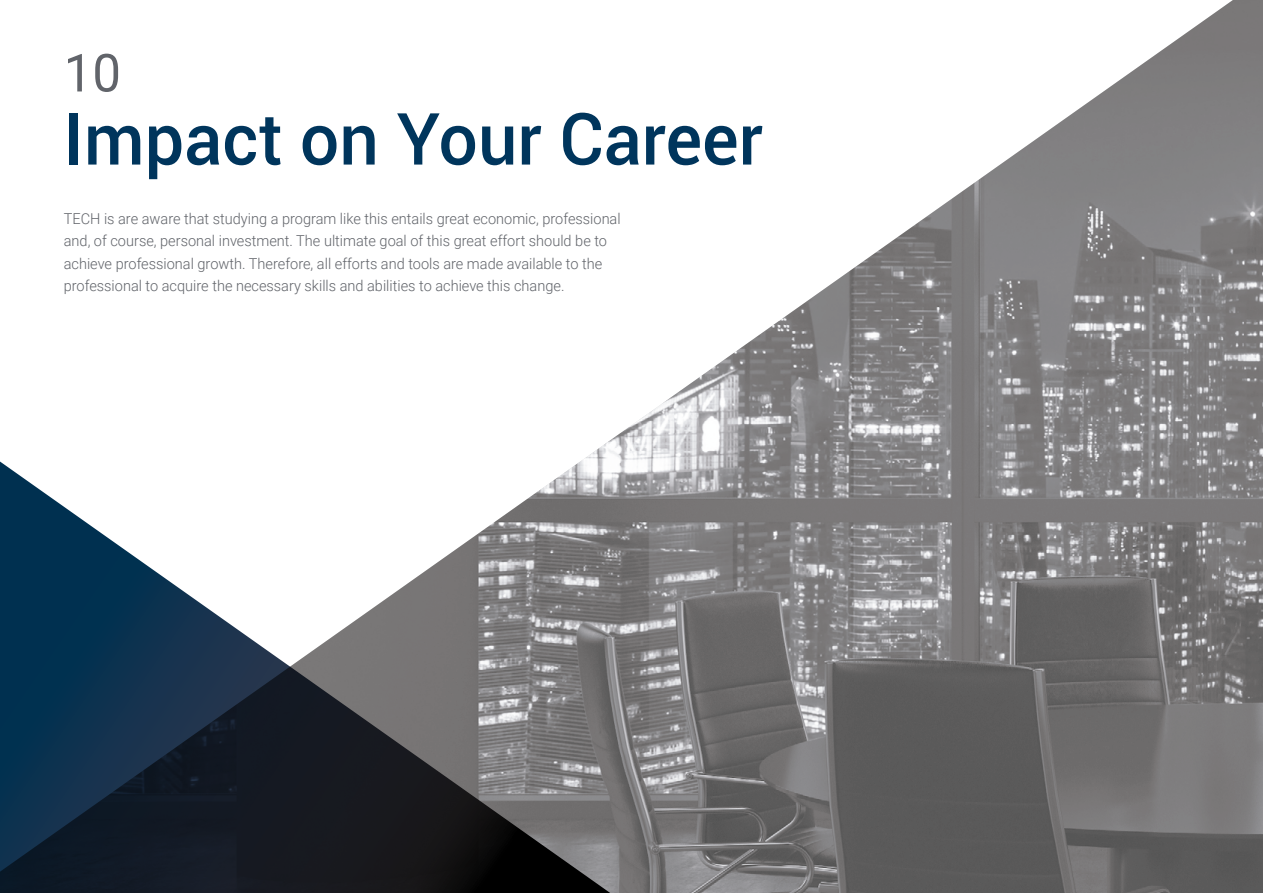
<style>
.page{position:relative;width:1263px;height:893px;background:#fff}
.page>*{position:absolute;margin:0;border:0;box-sizing:border-box;transform-origin:0 0}
.t1{font:500 72px "Roboto";color:#00355c}
.t2{font:52.5px "Roboto";color:#61646a}
.t3{font:300 15px/22.5px "Roboto";color:#61646a}
</style>
<div class="page">
<img style="left:602px;top:0;width:661px;height:893px">
<svg style="left:0;top:446px;width:640px;height:447px"></svg>
<h2 class="t2" style="left:64px;top:36px;width:59px">10</h2>
<h1 class="t1" style="left:64px;top:88px;width:701px">Impact on Your Career</h1>
<p class="t3" style="left:64px;top:207px;width:558px">TECH is are aware that studying a program like this entails great economic, professional and, of course, personal investment. The ultimate goal of this great effort should be to achieve professional growth. Therefore, all efforts and tools are made available to the professional to acquire the necessary skills and abilities to achieve this change.</p>
</div>
